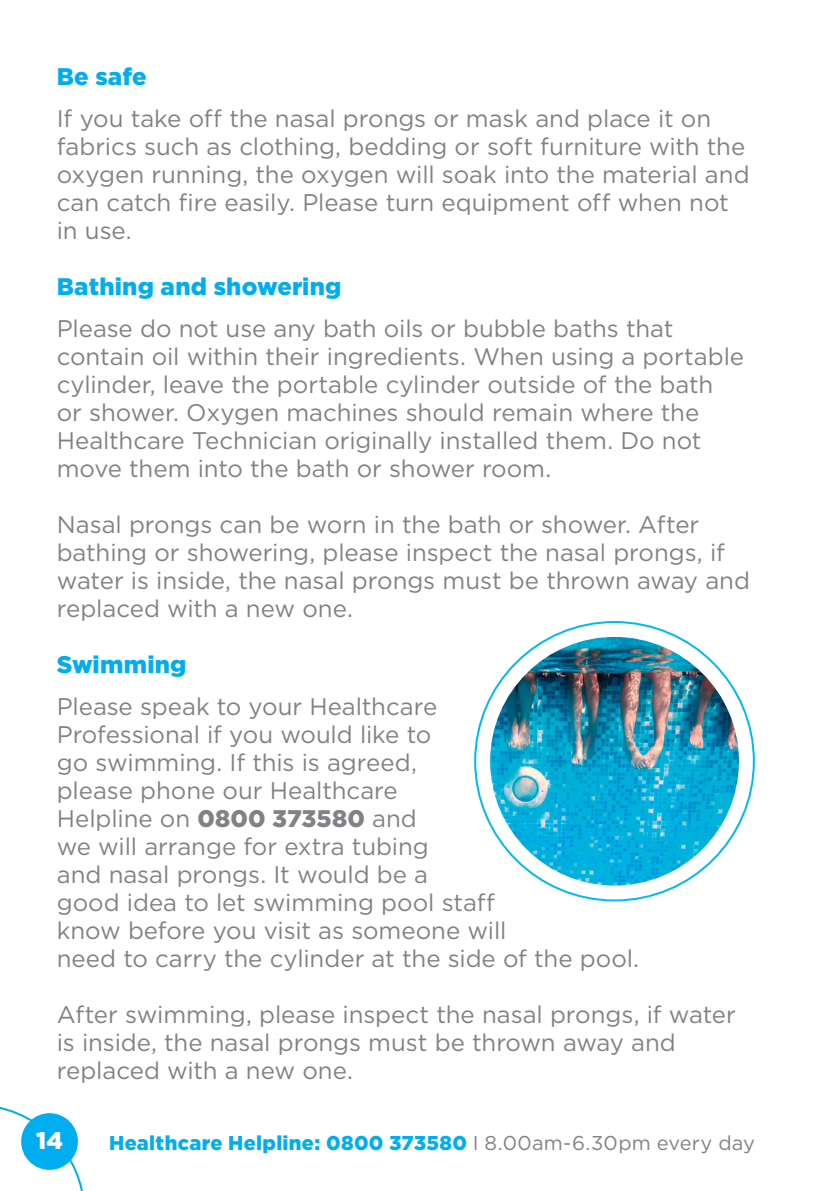
<style>
.page{position:relative;width:840px;height:1191px;background:#fff}
.page>*{position:absolute;margin:0;border:0;box-sizing:border-box;transform-origin:0 0}
.t1{font:24px/28px "Gotham";letter-spacing:-.005em;color:#808285}
.t2{font:900 24px "Gotham";letter-spacing:.01em;color:#00aeef}
.t3{font:900 24px "Gotham";color:#fff}
.t4{font:900 20px "Gotham";letter-spacing:.015em;color:#00aeef}
.s1{font-weight:900}
.s2{font-weight:400;color:#808285}
</style>
<div class="page">
<img style="left:490px;top:637px;width:248px;height:248px;border-radius:124px">
<svg style="left:0;top:1107px;width:83px;height:84px"></svg>
<div style="left:21px;top:1113px;width:57px;height:56px;background:#00aeef;border-radius:50%"></div>
<p class="t2" style="left:57px;top:62px;width:91px">Be safe</p>
<p class="t1" style="left:57px;top:104px;width:694px">If you take off the nasal prongs or mask and place it on fabrics such as clothing, bedding or soft furniture with the oxygen running, the oxygen will soak into the material and can catch fire easily. Please turn equipment off when not in use.</p>
<p class="t2" style="left:57px;top:272px;width:286px">Bathing and showering</p>
<p class="t1" style="left:57px;top:314px;width:688px">Please do not use any bath oils or bubble baths that contain oil within their ingredients. When using a portable cylinder, leave the portable cylinder outside of the bath or shower. Oxygen machines should remain where the Healthcare Technician originally installed them. Do not move them into the bath or shower room.</p>
<p class="t1" style="left:57px;top:510px;width:694px">Nasal prongs can be worn in the bath or shower. After bathing or showering, please inspect the nasal prongs, if water is inside, the nasal prongs must be thrown away and replaced with a new one.</p>
<p class="t2" style="left:57px;top:650px;width:131px">Swimming</p>
<p class="t1" style="left:57px;top:692px;width:583px">Please speak to your Healthcare<br>Professional if you would like to<br>go swimming. If this is agreed,<br>please phone our Healthcare<br>Helpline on <span class="s1">0800 373580</span> and<br>we will arrange for extra tubing<br>and nasal prongs. It would be a<br>good idea to let swimming pool staff<br>know before you visit as someone will<br>need to carry the cylinder at the side of the pool.</p>
<p class="t1" style="left:57px;top:1000px;width:680px">After swimming, please inspect the nasal prongs, if water is inside, the nasal prongs must be thrown away and replaced with a new one.</p>
<p class="t3" style="left:36px;top:1126px;width:29px">14</p>
<p class="t4" style="left:109px;top:1131px;width:647px">Healthcare Helpline: 0800 373580 <span class="s2">I</span> <span class="s2">8.00am-6.30pm every day</span></p>
</div>
